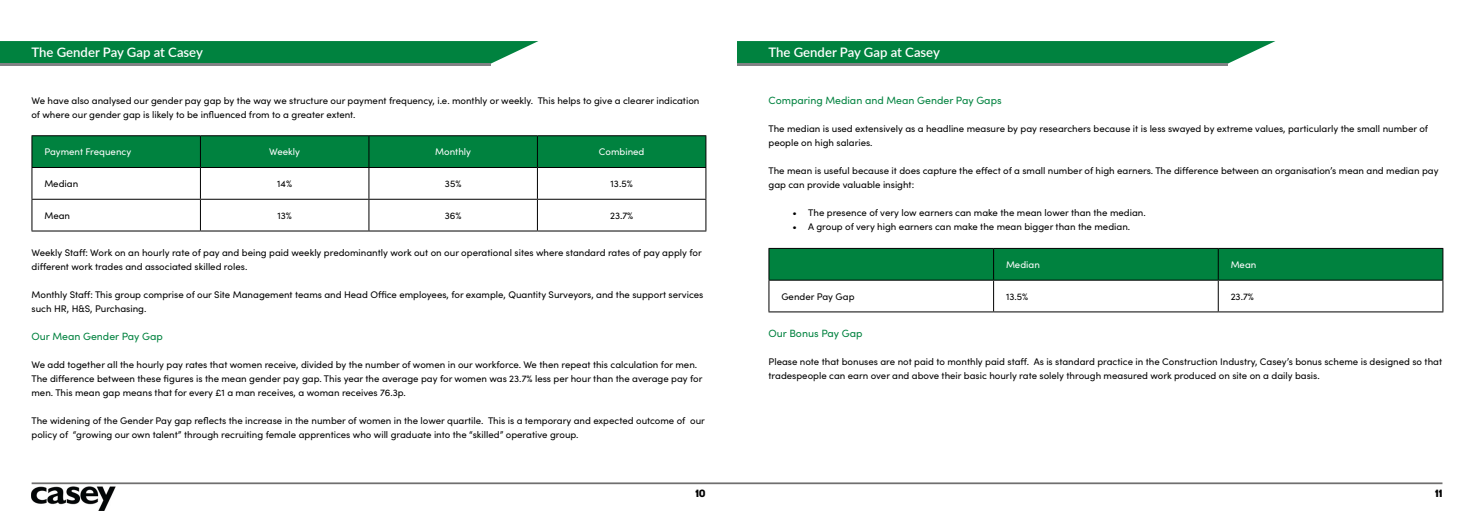
<style>
.page{position:relative;width:1474px;height:521px;background:#fff}
.page>*{position:absolute;margin:0;border:0;box-sizing:border-box;transform-origin:0 0}
.t1{font:600 13.12px "Lato";color:#fff}
.t2{font:10.5px "Sofia Pro";color:#00823f}
.t3{font:10.5px "Boing";color:#000}
.t4{font:9.62px/14px "Sofia Pro";color:#000}
.t5{font:9.62px "Sofia Pro";color:#fff}
</style>
<div class="page">
<img style="left:32px;top:484px;width:84px;height:27px">
<svg style="left:0;top:41px;width:538px;height:23px;background:#10874a"></svg>
<hr style="left:0;top:64px;width:491px;height:2px;background:#818285">
<div style="left:33px;top:136px;width:672px;height:31px;background:#00823f"></div>
<hr style="left:32px;top:135px;width:168px;height:1px;background:#000">
<hr style="left:32px;top:136px;width:1px;height:31px;background:#000">
<hr style="left:200px;top:135px;width:169px;height:1px;background:#000">
<hr style="left:200px;top:136px;width:1px;height:31px;background:#000">
<hr style="left:369px;top:135px;width:168px;height:1px;background:#000">
<hr style="left:368px;top:136px;width:1px;height:31px;background:#000">
<hr style="left:537px;top:135px;width:169px;height:1px;background:#000">
<hr style="left:537px;top:136px;width:1px;height:31px;background:#000">
<hr style="left:705px;top:136px;width:1px;height:31px;background:#000">
<hr style="left:32px;top:167px;width:168px;height:1px;background:#000">
<hr style="left:32px;top:168px;width:1px;height:31px;background:#000">
<hr style="left:200px;top:167px;width:169px;height:1px;background:#000">
<hr style="left:200px;top:168px;width:1px;height:31px;background:#000">
<hr style="left:369px;top:167px;width:168px;height:1px;background:#000">
<hr style="left:368px;top:168px;width:1px;height:31px;background:#000">
<hr style="left:537px;top:167px;width:169px;height:1px;background:#000">
<hr style="left:537px;top:168px;width:1px;height:31px;background:#000">
<hr style="left:705px;top:168px;width:1px;height:31px;background:#000">
<hr style="left:32px;top:199px;width:168px;height:1px;background:#000">
<hr style="left:32px;top:200px;width:1px;height:31px;background:#000">
<hr style="left:200px;top:199px;width:169px;height:1px;background:#000">
<hr style="left:200px;top:200px;width:1px;height:31px;background:#000">
<hr style="left:369px;top:199px;width:168px;height:1px;background:#000">
<hr style="left:368px;top:200px;width:1px;height:31px;background:#000">
<hr style="left:537px;top:199px;width:169px;height:1px;background:#000">
<hr style="left:537px;top:200px;width:1px;height:31px;background:#000">
<hr style="left:705px;top:200px;width:1px;height:31px;background:#000">
<hr style="left:32px;top:231px;width:168px;height:1px;background:#000">
<hr style="left:200px;top:231px;width:169px;height:1px;background:#000">
<hr style="left:369px;top:231px;width:168px;height:1px;background:#000">
<hr style="left:537px;top:231px;width:169px;height:1px;background:#000">
<hr style="left:32px;top:482px;width:1410px;height:2px;background:#706f6f">
<svg style="left:737px;top:41px;width:538px;height:23px;background:#10874a"></svg>
<hr style="left:737px;top:64px;width:490px;height:2px;background:#818285">
<div style="left:769px;top:249px;width:673px;height:31px;background:#00823f"></div>
<hr style="left:768px;top:248px;width:225px;height:1px;background:#000">
<hr style="left:768px;top:249px;width:1px;height:31px;background:#000">
<hr style="left:993px;top:248px;width:225px;height:1px;background:#000">
<hr style="left:993px;top:249px;width:1px;height:31px;background:#000">
<hr style="left:1218px;top:248px;width:225px;height:1px;background:#000">
<hr style="left:1217px;top:249px;width:1px;height:31px;background:#000">
<hr style="left:1442px;top:249px;width:1px;height:31px;background:#000">
<hr style="left:768px;top:280px;width:225px;height:1px;background:#000">
<hr style="left:768px;top:281px;width:1px;height:30px;background:#000">
<hr style="left:993px;top:280px;width:225px;height:1px;background:#000">
<hr style="left:993px;top:281px;width:1px;height:30px;background:#000">
<hr style="left:1218px;top:280px;width:225px;height:1px;background:#000">
<hr style="left:1217px;top:281px;width:1px;height:30px;background:#000">
<hr style="left:1442px;top:281px;width:1px;height:30px;background:#000">
<hr style="left:768px;top:311px;width:225px;height:1px;background:#000">
<hr style="left:993px;top:311px;width:225px;height:1px;background:#000">
<hr style="left:1218px;top:311px;width:225px;height:1px;background:#000">
<h1 class="t1" style="left:32px;top:43px;width:173px">The Gender Pay Gap at Casey</h1>
<p class="t4" style="left:32px;top:93px;width:669px">We have also analysed our gender pay gap by the way we structure our payment frequency, i.e. monthly or weekly. This helps to give a clearer indication of where our gender gap is likely to be influenced from to a greater extent.</p>
<p class="t5" style="left:44px;top:145px;width:88px">Payment Frequency</p>
<p class="t5" style="left:269px;top:145px;width:32px">Weekly</p>
<p class="t5" style="left:435px;top:145px;width:37px">Monthly</p>
<p class="t5" style="left:599px;top:145px;width:47px">Combined</p>
<p class="t4" style="left:44px;top:176px;width:35px">Median</p>
<p class="t4" style="left:277px;top:176px;width:16px">14%</p>
<p class="t4" style="left:445px;top:176px;width:18px">35%</p>
<p class="t4" style="left:610px;top:176px;width:24px">13.5%</p>
<p class="t4" style="left:44px;top:208px;width:27px">Mean</p>
<p class="t4" style="left:277px;top:208px;width:16px">13%</p>
<p class="t4" style="left:445px;top:208px;width:18px">36%</p>
<p class="t4" style="left:610px;top:208px;width:25px">23.7%</p>
<p class="t4" style="left:32px;top:245px;width:671px">Weekly Staff: Work on an hourly rate of pay and being paid weekly predominantly work out on our operational sites where standard rates of pay apply for different work trades and associated skilled roles.</p>
<p class="t4" style="left:32px;top:287px;width:673px">Monthly Staff: This group comprise of our Site Management teams and Head Office employees, for example, Quantity Surveyors, and the support services such HR, H&amp;S, Purchasing.</p>
<p class="t2" style="left:32px;top:329px;width:133px">Our Mean Gender Pay Gap</p>
<p class="t4" style="left:32px;top:357px;width:672px">We add together all the hourly pay rates that women receive, divided by the number of women in our workforce. We then repeat this calculation for men.<br>The difference between these figures is the mean gender pay gap. This year the average pay for women was 23.7% less per hour than the average pay for men. This mean gap means that for every £1 a man receives, a woman receives 76.3p.</p>
<p class="t4" style="left:32px;top:413px;width:675px">The widening of the Gender Pay gap reflects the increase in the number of women in the lower quartile. This is a temporary and expected outcome of our policy of “growing our own talent” through recruiting female apprentices who will graduate into the “skilled” operative group.</p>
<p class="t3" style="left:695px;top:487px;width:11px">10</p>
<h1 class="t1" style="left:768px;top:43px;width:173px">The Gender Pay Gap at Casey</h1>
<p class="t2" style="left:768px;top:93px;width:235px">Comparing Median and Mean Gender Pay Gaps</p>
<p class="t4" style="left:768px;top:122px;width:661px">The median is used extensively as a headline measure by pay researchers because it is less swayed by extreme values, particularly the small number of people on high salaries.</p>
<p class="t4" style="left:768px;top:164px;width:671px">The mean is useful because it does capture the effect of a small number of high earners. The difference between an organisation’s mean and median pay gap can provide valuable insight:</p>
<p class="t4" style="left:792px;top:206px;width:355px">• The presence of very low earners can make the mean lower than the median.</p>
<p class="t4" style="left:792px;top:220px;width:339px">• A group of very high earners can make the mean bigger than the median.</p>
<p class="t5" style="left:1006px;top:257px;width:35px">Median</p>
<p class="t5" style="left:1230px;top:257px;width:27px">Mean</p>
<p class="t4" style="left:781px;top:289px;width:75px">Gender Pay Gap</p>
<p class="t4" style="left:1006px;top:289px;width:24px">13.5%</p>
<p class="t4" style="left:1230px;top:289px;width:25px">23.7%</p>
<p class="t2" style="left:768px;top:325px;width:96px">Our Bonus Pay Gap</p>
<p class="t4" style="left:768px;top:354px;width:675px">Please note that bonuses are not paid to monthly paid staff. As is standard practice in the Construction Industry, Casey’s bonus scheme is designed so that tradespeople can earn over and above their basic hourly rate solely through measured work produced on site on a daily basis.</p>
<p class="t3" style="left:1435px;top:487px;width:9px">11</p>
</div>
